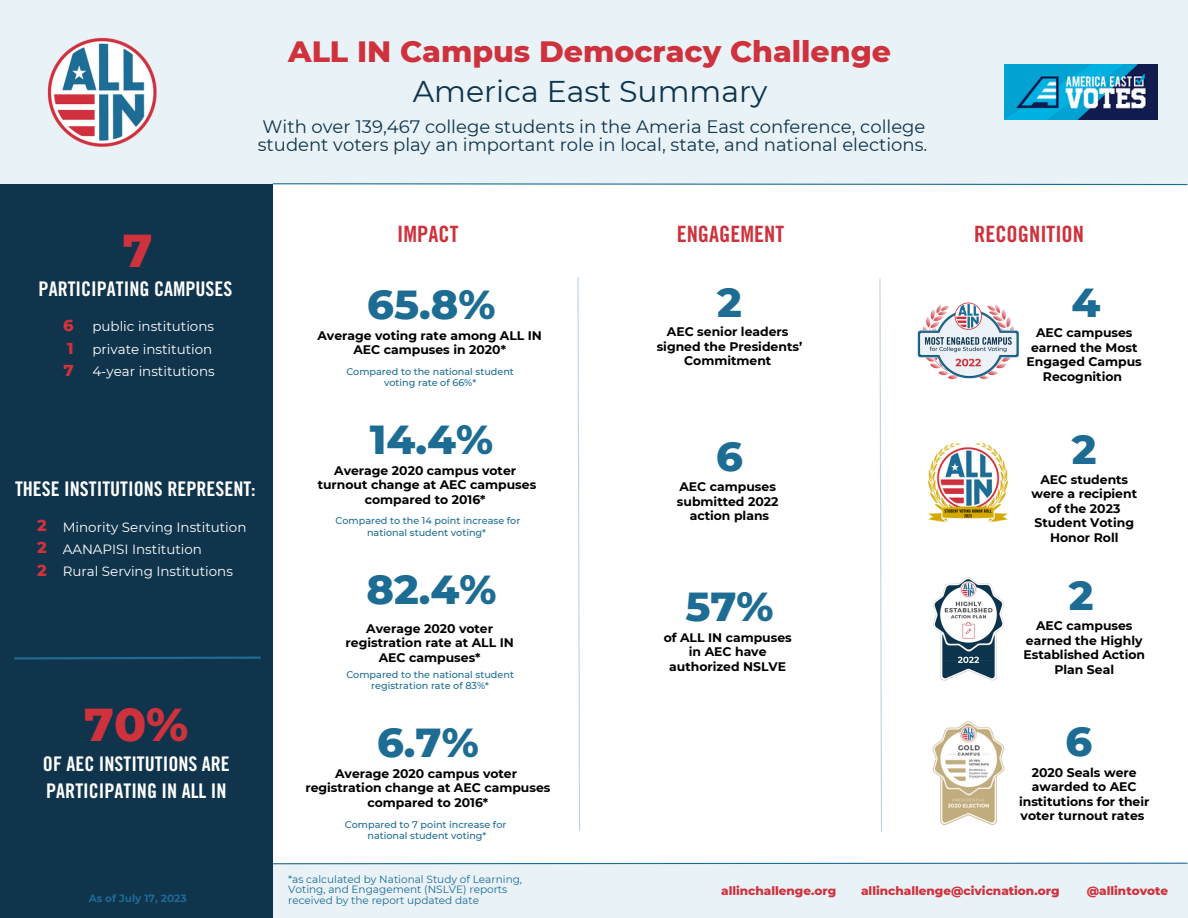
<style>
.page{position:relative;width:1188px;height:918px;background:#fff}
.page>*{position:absolute;margin:0;border:0;box-sizing:border-box;transform-origin:0 0}
.t1{font:800 47.1px "Montserrat";color:#ce323d}
.t2{font:800 41.4px "Montserrat";color:#1d6c94}
.t3{font:800 30px "Montserrat";color:#ce323d}
.t4{font:30px "Montserrat";color:#0f344c}
.t5{font:22.5px "Trade Gothic LT Pro Bd Cn 20";color:#ce323d}
.t6{font:20.1px/27.3px "Trade Gothic LT Pro Bd Cn 20";color:#fff}
.t7{font:18px/18px "Montserrat";color:#0f344c}
.t8{font:800 16.2px "Montserrat";color:#ce323d}
.t9{font:13.5px "Montserrat";color:#fff}
.t10{font:700 12.45px/14.4px "Montserrat";color:#000;text-align:center}
.t11{font:800 12px "Montserrat";color:#ce323d}
.t12{font:10.5px/10.5px "Montserrat";color:#1d6c94}
.t13{font:700 10.5px "Montserrat";color:#1d6c94}
.t14{font:500 9.6px/11.2px "Montserrat";color:#1d6c94;text-align:center}
</style>
<div class="page">
<div style="left:0;top:864px;width:1188px;height:54px;background:#e9f2f7"></div>
<div style="left:0;top:184px;width:273px;height:734px;background:#0f344c"></div>
<div style="left:0;top:0;width:1188px;height:184px;background:#e9f2f7"></div>
<img style="left:1004px;top:64px;width:153px;height:55px">
<svg style="left:273px;top:862px;width:915px;height:3px"></svg>
<svg style="left:272px;top:183px;width:916px;height:3px"></svg>
<svg style="left:14px;top:656px;width:247px;height:4px"></svg>
<svg style="left:577px;top:277px;width:3px;height:554px"></svg>
<svg style="left:879px;top:278px;width:3px;height:554px"></svg>
<img style="left:917px;top:302px;width:102px;height:78px">
<img style="left:932px;top:577px;width:72px;height:103px">
<img style="left:927px;top:442px;width:82px;height:80px">
<img style="left:932px;top:721px;width:73px;height:105px">
<img style="left:47px;top:38px;width:110px;height:109px">
<p class="t3" style="left:288px;top:33px;width:605px">ALL IN Campus Democracy Challenge</p>
<p class="t4" style="left:413px;top:73px;width:356px">America East Summary</p>
<p class="t7" style="left:258px;top:118px;width:671px">With over 139,467 college students in the Ameria East conference, college student voters play an important role in local, state, and national elections.</p>
<p class="t1" style="left:123px;top:222px;width:31px">7</p>
<p class="t6" style="left:39px;top:278px;width:195px">PARTICIPATING CAMPUSES</p>
<p class="t8" style="left:63px;top:316px;width:12px">6</p>
<p class="t8" style="left:67px;top:338px;width:8px">1</p>
<p class="t8" style="left:63px;top:360px;width:12px">7</p>
<p class="t9" style="left:92px;top:318px;width:123px">public institutions</p>
<p class="t9" style="left:92px;top:341px;width:121px">private institution</p>
<p class="t9" style="left:92px;top:363px;width:124px">4-year institutions</p>
<p class="t5" style="left:397px;top:226px;width:63px">IMPACT</p>
<p class="t5" style="left:677px;top:226px;width:109px">ENGAGEMENT</p>
<p class="t5" style="left:974px;top:226px;width:111px">RECOGNITION</p>
<p class="t2" style="left:367px;top:279px;width:130px">65.8%</p>
<p class="t10" style="left:317px;top:328px;width:226px">Average voting rate among ALL IN</p>
<p class="t10" style="left:353px;top:343px;width:154px">AEC campuses in 2020*</p>
<p class="t14" style="left:346px;top:366px;width:169px">Compared to the national student</p>
<p class="t14" style="left:384px;top:377px;width:94px">voting rate of 66%*</p>
<p class="t2" style="left:717px;top:277px;width:26px">2</p>
<p class="t10" style="left:667px;top:325px;width:123px">AEC senior leaders</p>
<p class="t10" style="left:657px;top:339px;width:147px">signed the Presidents’<br>Commitment</p>
<p class="t2" style="left:1072px;top:277px;width:30px">4</p>
<p class="t10" style="left:1027px;top:326px;width:117px">AEC campuses earned the Most<br>Engaged Campus<br>Recognition</p>
<p class="t6" style="left:15px;top:478px;width:242px">THESE INSTITUTIONS REPRESENT:</p>
<p class="t8" style="left:37px;top:516px;width:11px">2</p>
<p class="t8" style="left:37px;top:538px;width:11px">2</p>
<p class="t8" style="left:37px;top:560px;width:11px">2</p>
<p class="t9" style="left:63px;top:519px;width:185px">Minority Serving Institution</p>
<p class="t9" style="left:63px;top:541px;width:141px">AANAPISI Institution</p>
<p class="t9" style="left:63px;top:563px;width:172px">Rural Serving Institutions</p>
<p class="t1" style="left:84px;top:695px;width:106px">70%</p>
<p class="t6" style="left:43px;top:753px;width:189px">OF AEC INSTITUTIONS ARE<br>PARTICIPATING IN ALL IN</p>
<p class="t13" style="left:89px;top:892px;width:99px">As of July 17, 2023</p>
<p class="t2" style="left:370px;top:414px;width:125px">14.4%</p>
<p class="t10" style="left:334px;top:463px;width:184px">Average 2020 campus voter</p>
<p class="t10" style="left:318px;top:477px;width:220px">turnout change at AEC campuses compared to 2016*</p>
<p class="t14" style="left:335px;top:515px;width:186px">Compared to the 14 point increase for national student voting*</p>
<p class="t2" style="left:366px;top:564px;width:132px">82.4%</p>
<p class="t10" style="left:366px;top:621px;width:128px">Average 2020 voter</p>
<p class="t10" style="left:346px;top:635px;width:170px">registration rate at ALL IN</p>
<p class="t10" style="left:379px;top:650px;width:103px">AEC campuses*</p>
<p class="t14" style="left:346px;top:669px;width:169px">Compared to the national student</p>
<p class="t14" style="left:371px;top:680px;width:119px">registration rate of 83%*</p>
<p class="t2" style="left:377px;top:717px;width:103px">6.7%</p>
<p class="t10" style="left:335px;top:766px;width:184px">Average 2020 campus voter</p>
<p class="t10" style="left:305px;top:780px;width:247px">registration change at AEC campuses compared to 2016*</p>
<p class="t14" style="left:345px;top:819px;width:163px">Compared to 7 point increase for</p>
<p class="t14" style="left:367px;top:830px;width:121px">national student voting*</p>
<p class="t2" style="left:716px;top:431px;width:28px">6</p>
<p class="t10" style="left:679px;top:480px;width:98px">AEC campuses</p>
<p class="t10" style="left:677px;top:494px;width:103px">submitted 2022</p>
<p class="t10" style="left:690px;top:509px;width:81px">action plans</p>
<p class="t2" style="left:685px;top:581px;width:90px">57%</p>
<p class="t10" style="left:664px;top:630px;width:130px">of ALL IN campuses</p>
<p class="t10" style="left:689px;top:644px;width:79px">in AEC have</p>
<p class="t10" style="left:669px;top:659px;width:119px">authorized NSLVE</p>
<p class="t2" style="left:1072px;top:424px;width:26px">2</p>
<p class="t10" style="left:1031px;top:472px;width:107px">AEC students were a recipient of the 2023<br>Student Voting<br>Honor Roll</p>
<p class="t2" style="left:1069px;top:570px;width:26px">2</p>
<p class="t10" style="left:1023px;top:619px;width:123px">AEC campuses earned the Highly<br>Established Action<br>Plan Seal</p>
<p class="t2" style="left:1065px;top:716px;width:28px">6</p>
<p class="t10" style="left:1019px;top:765px;width:132px">2020 Seals were awarded to AEC institutions for their voter turnout rates</p>
<p class="t12" style="left:288px;top:874px;width:236px">*as calculated by National Study of Learning,<br>Voting, and Engagement (NSLVE) reports received by the report updated date</p>
<p class="t11" style="left:721px;top:883px;width:117px">allinchallenge.org</p>
<p class="t11" style="left:861px;top:883px;width:200px">allinchallenge@civicnation.org</p>
<p class="t11" style="left:1087px;top:883px;width:83px">@allintovote</p>
</div>
